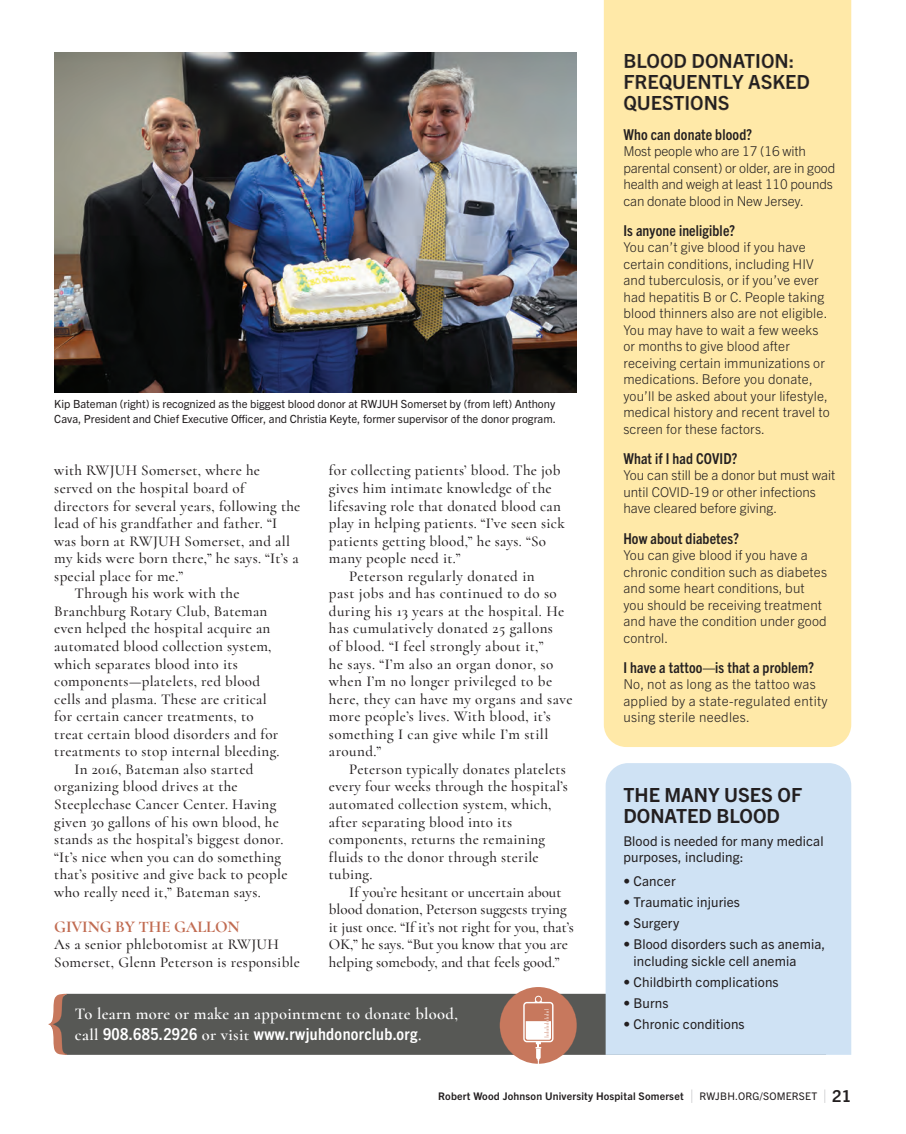
<style>
.page{position:relative;width:906px;height:1134px;background:#fff}
.page>*{position:absolute;margin:0;border:0;box-sizing:border-box;transform-origin:0 0}
.t1{font:700 19.5px/21px "Trade Gothic Next LT Pro";color:#231f20}
.t2{font:700 condensed 16.5px "Trade Gothic Next LT Pro";letter-spacing:.02em;color:#fff;scale:1.05 1}
.t3{font:600 16.5px "Cormorant";letter-spacing:.02em;color:#fff}
.t4{font:700 16.5px "Cormorant";letter-spacing:-.01em;color:#c16b51}
.t5{font:500 15px/17.5px "Cormorant";letter-spacing:.02em;color:#231f20}
.t6{font:500 15px "Cormorant";color:#231f20}
.t7{font:700 condensed 15px "Trade Gothic Next LT Pro";letter-spacing:.01em;color:#231f20}
.t8{font:300 13.5px/16.5px "Trade Gothic Next LT Pro";letter-spacing:.01em;color:#231f20}
.t9{font:13.5px/16.5px "Trade Gothic Next LT Pro";letter-spacing:.01em;color:#231f20}
.t10{font:300 13.5px/16.5px "Trade Gothic Next LT Pro";letter-spacing:-.01em;color:#231f20}
.t11{font:11.25px/14.2px "Trade Gothic Next LT Pro";color:#231f20}
.t12{font:700 10.5px "Trade Gothic Next LT Pro";letter-spacing:.02em;color:#231f20}
.s1{font-family:"Cormorant";font-weight:600;font-stretch:normal}
.s2{font-weight:300;font-size:17.1px;color:#808285}
.s3{font-weight:400}
.s4{font-size:16.5px}
</style>
<div class="page">
<div style="left:67px;top:993px;width:538px;height:61px;background:#575855"></div>
<svg style="left:49px;top:993px;width:18px;height:61px"></svg>
<div style="left:603px;top:0;width:248px;height:747px;background:#ffe9a8"></div>
<img style="left:54px;top:53px;width:522px;height:339px">
<svg style="left:625px;top:54px;width:61px;height:14px"></svg>
<svg style="left:693px;top:54px;width:99px;height:14px"></svg>
<div style="left:625px;top:75px;width:184px;height:15px;background:#ffe9a8"></div>
<div style="left:624px;top:96px;width:104px;height:15px;background:#ffe9a8"></div>
<div style="left:500px;top:987px;width:76px;height:76px;background:#c7785d;border-radius:50%"></div>
<svg style="left:499px;top:993px;width:77px;height:71px"></svg>
<div style="left:605px;top:763px;width:246px;height:291px;background:#cfe2f4"></div>
<p class="t11" style="left:54px;top:396px;width:503px">Kip Bateman (right) is recognized as the biggest blood donor at RWJUH Somerset by (from left) Anthony<br>Cava, President and Chief Executive Officer, and Christia Keyte, former supervisor of the donor program.</p>
<p class="t5" style="left:54px;top:462px;width:207px">with RWJUH Somerset, where he</p>
<p class="t5" style="left:54px;top:479px;width:192px">served on the hospital board of</p>
<p class="t5" style="left:54px;top:497px;width:247px">directors for several years, following the</p>
<p class="t5" style="left:54px;top:514px;width:224px">lead of his grandfather and father. “I</p>
<p class="t5" style="left:54px;top:532px;width:237px">was born at RWJUH Somerset, and all</p>
<p class="t5" style="left:54px;top:549px;width:246px">my kids were born there,” he says. “It’s a</p>
<p class="t5" style="left:54px;top:567px;width:130px">special place for me.”</p>
<p class="t5" style="left:75px;top:584px;width:166px">Through his work with the</p>
<p class="t5" style="left:54px;top:602px;width:215px">Branchburg Rotary Club, Bateman</p>
<p class="t5" style="left:54px;top:620px;width:217px">even helped the hospital acquire an</p>
<p class="t5" style="left:54px;top:637px;width:219px">automated blood collection system,</p>
<p class="t5" style="left:54px;top:655px;width:185px">which separates blood into its</p>
<p class="t5" style="left:54px;top:672px;width:207px">components—platelets, red blood</p>
<p class="t5" style="left:54px;top:690px;width:214px">cells and plasma. These are critical</p>
<p class="t5" style="left:54px;top:707px;width:201px">for certain cancer treatments, to</p>
<p class="t5" style="left:54px;top:725px;width:225px">treat certain blood disorders and for</p>
<p class="t5" style="left:54px;top:742px;width:227px">treatments to stop internal bleeding.</p>
<p class="t5" style="left:75px;top:760px;width:180px">In 2016, Bateman also started</p>
<p class="t5" style="left:54px;top:777px;width:185px">organizing blood drives at the</p>
<p class="t5" style="left:54px;top:795px;width:223px">Steeplechase Cancer Center. Having</p>
<p class="t5" style="left:54px;top:813px;width:226px">given 30 gallons of his own blood, he</p>
<p class="t5" style="left:54px;top:830px;width:230px">stands as the hospital’s biggest donor.</p>
<p class="t5" style="left:54px;top:848px;width:228px">“It’s nice when you can do something</p>
<p class="t5" style="left:54px;top:865px;width:235px">that’s positive and give back to people</p>
<p class="t5" style="left:54px;top:883px;width:208px">who really need it,” Bateman says.</p>
<p class="t4" style="left:54px;top:916px;width:187px">GIVING BY THE GALLON</p>
<p class="t5" style="left:54px;top:935px;width:247px">As a senior phlebotomist at RWJUH<br>Somerset, Glenn Peterson is responsible</p>
<p class="t5" style="left:329px;top:462px;width:233px">for collecting patients’ blood. The job</p>
<p class="t5" style="left:329px;top:479px;width:224px">gives him intimate knowledge of the</p>
<p class="t5" style="left:329px;top:497px;width:233px">lifesaving role that donated blood can</p>
<p class="t5" style="left:329px;top:514px;width:237px">play in helping patients. “I’ve seen sick</p>
<p class="t5" style="left:329px;top:532px;width:219px">patients getting blood,” he says. “So</p>
<p class="t5" style="left:329px;top:549px;width:133px">many people need it.”</p>
<p class="t5" style="left:349px;top:567px;width:187px">Peterson regularly donated in</p>
<p class="t5" style="left:329px;top:584px;width:229px">past jobs and has continued to do so</p>
<p class="t5" style="left:329px;top:602px;width:237px">during his 13 years at the hospital. He</p>
<p class="t5" style="left:329px;top:620px;width:225px">has cumulatively donated 25 gallons</p>
<p class="t5" style="left:329px;top:637px;width:216px">of blood. “I feel strongly about it,”</p>
<p class="t5" style="left:329px;top:655px;width:226px">he says. “I’m also an organ donor, so</p>
<p class="t5" style="left:329px;top:672px;width:225px">when I’m no longer privileged to be</p>
<p class="t5" style="left:329px;top:690px;width:245px">here, they can have my organs and save</p>
<p class="t5" style="left:329px;top:707px;width:223px">more people’s lives. With blood, it’s</p>
<p class="t5" style="left:329px;top:725px;width:221px">something I can give while I’m still</p>
<p class="t5" style="left:329px;top:742px;width:54px">around.”</p>
<p class="t5" style="left:349px;top:760px;width:218px">Peterson typically donates platelets</p>
<p class="t5" style="left:329px;top:777px;width:240px">every four weeks through the hospital’s</p>
<p class="t5" style="left:329px;top:795px;width:224px">automated collection system, which,</p>
<p class="t5" style="left:329px;top:813px;width:185px">after separating blood into its</p>
<p class="t5" style="left:329px;top:830px;width:217px">components, returns the remaining</p>
<p class="t5" style="left:329px;top:848px;width:211px">fluids to the donor through sterile</p>
<p class="t5" style="left:329px;top:865px;width:45px">tubing.</p>
<p class="t6" style="left:349px;top:882px;width:214px">If you’re hesitant or uncertain about</p>
<p class="t6" style="left:329px;top:900px;width:239px">blood donation, Peterson suggests trying</p>
<p class="t6" style="left:329px;top:918px;width:246px">it just once. “If it’s not right for you, that’s</p>
<p class="t6" style="left:329px;top:935px;width:240px">OK,” he says. “But you know that you are</p>
<p class="t6" style="left:329px;top:953px;width:232px">helping somebody, and that feels good.”</p>
<p class="t3" style="left:75px;top:1003px;width:384px">To learn more or make an appointment to donate blood,</p>
<p class="t2" style="left:75px;top:1022px;width:331px"><span class="s1">call</span> 908.685.2926 <span class="s1">or visit</span> www.rwjuhdonorclub.org<span class="s1">.</span></p>
<h1 class="t1" style="left:623px;top:49px;width:188px">BLOOD DONATION:<br>FREQUENTLY ASKED<br>QUESTIONS</h1>
<p class="t7" style="left:623px;top:124px;width:130px">Who can donate blood?</p>
<p class="t10" style="left:623px;top:142px;width:213px">Most people who are 17 (16 with parental consent) or older, are in good health and weigh at least 110 pounds can donate blood in New Jersey.</p>
<p class="t7" style="left:623px;top:220px;width:113px">Is anyone ineligible?</p>
<p class="t8" style="left:623px;top:238px;width:208px">You can’t give blood if you have certain conditions, including HIV and tuberculosis, or if you’ve ever had hepatitis B or C. People taking blood thinners also are not eligible.<br>You may have to wait a few weeks or months to give blood after receiving certain immunizations or medications. Before you donate, you’ll be asked about your lifestyle, medical history and recent travel to screen for these factors.</p>
<p class="t7" style="left:623px;top:448px;width:115px">What if I had COVID?</p>
<p class="t8" style="left:623px;top:466px;width:213px">You can still be a donor but must wait until COVID-19 or other infections have cleared before giving.</p>
<p class="t7" style="left:623px;top:528px;width:117px">How about diabetes?</p>
<p class="t8" style="left:623px;top:546px;width:205px">You can give blood if you have a chronic condition such as diabetes and some heart conditions, but you should be receiving treatment and have the condition under good control.</p>
<p class="t7" style="left:623px;top:657px;width:192px">I have a tattoo—is that a problem?</p>
<p class="t8" style="left:623px;top:675px;width:206px">No, not as long as the tattoo was applied by a state-regulated entity using sterile needles.</p>
<h1 class="t1" style="left:623px;top:782px;width:180px">THE MANY USES OF<br>DONATED BLOOD</h1>
<p class="t9" style="left:623px;top:832px;width:202px">Blood is needed for many medical purposes, including:</p>
<p class="t9" style="left:623px;top:871px;width:54px">• Cancer</p>
<p class="t9" style="left:623px;top:892px;width:118px">• Traumatic injuries</p>
<p class="t9" style="left:623px;top:913px;width:57px">• Surgery</p>
<p class="t9" style="left:633px;top:935px;width:193px;text-indent:-10px">• Blood disorders such as anemia, including sickle cell anemia</p>
<p class="t9" style="left:623px;top:972px;width:157px">• Childbirth complications</p>
<p class="t9" style="left:623px;top:993px;width:47px">• Burns</p>
<p class="t9" style="left:623px;top:1014px;width:123px">• Chronic conditions</p>
<p class="t12" style="left:438px;top:1089px;width:414px">Robert Wood Johnson University Hospital Somerset <span class="s2">|</span> <span class="s3">RWJBH.ORG/SOMERSET</span> <span class="s2">|</span> <span class="s4">21</span></p>
</div>
